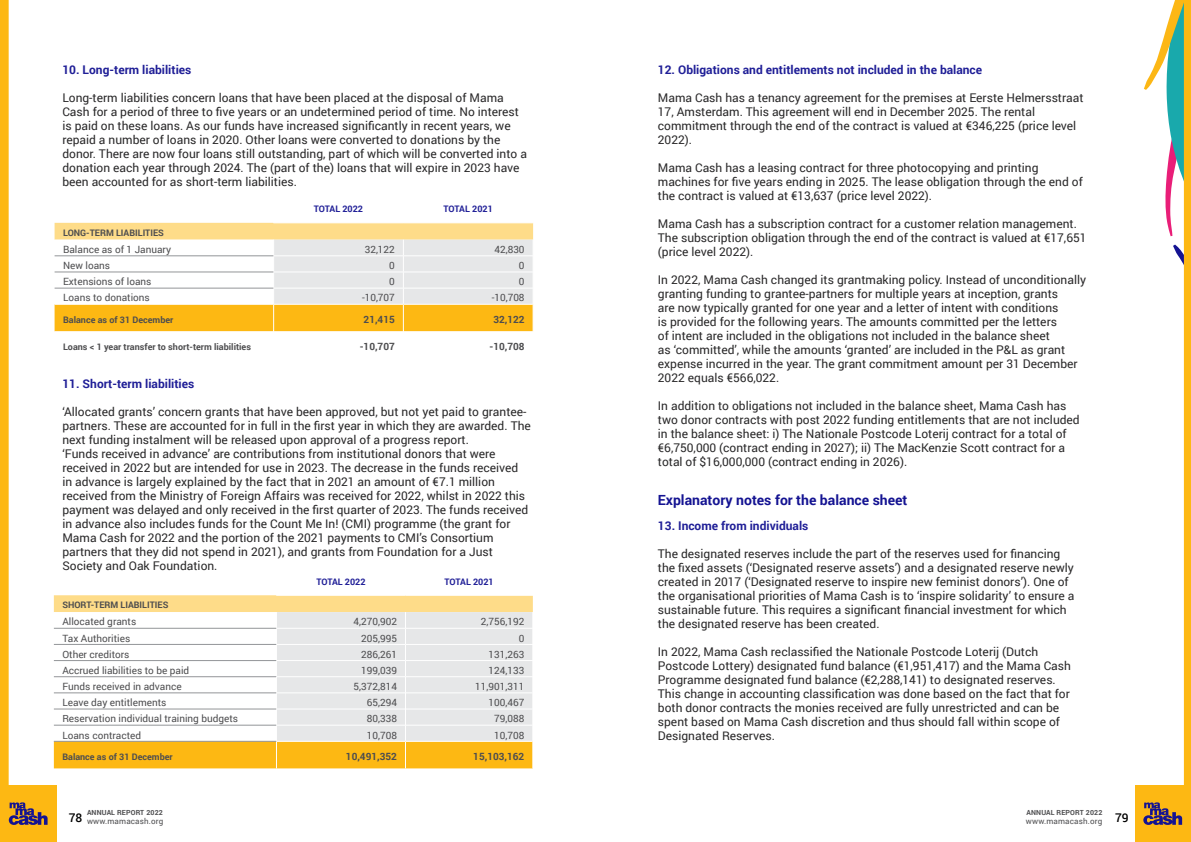
<style>
.page{position:relative;width:1191px;height:842px;background:#fff}
.page>*{position:absolute;margin:0;border:0;box-sizing:border-box;transform-origin:0 0}
.t1{font:700 14px "Roboto";color:#141392}
.t2{font:12px/14px "Roboto";color:#292829}
.t3{font:700 12px "Roboto";color:#201f97}
.t4{font:10px "Roboto";color:#4d4d4f}
.t5{font:700 10px "Roboto";color:#4d4d4f}
.t6{font:700 9px "Roboto";color:#4d4d4f}
.t7{font:700 9px "Roboto";color:#201f97}
.t8{font:8px "Roboto";letter-spacing:.02em;color:#4d4d4f}
.t9{font:700 7px "Roboto";letter-spacing:.02em;color:#4d4d4f}
</style>
<div class="page">
<svg style="left:1144px;top:0;width:39px;height:264px"></svg>
<svg style="left:55px;top:222px;width:479px;height:110px"></svg>
<svg style="left:54px;top:595px;width:479px;height:173px"></svg>
<hr style="left:54px;top:693px;width:222px;height:1px;background:#939598">
<hr style="left:54px;top:709px;width:222px;height:1px;background:#939598">
<hr style="left:54px;top:725px;width:222px;height:1px;background:#939598">
<hr style="left:54px;top:741px;width:222px;height:1px;background:#939598">
<div style="left:0;top:0;width:9px;height:842px;background:#fdb813"></div>
<div style="left:1183px;top:0;width:8px;height:842px;background:#fdb813"></div>
<div style="left:1135px;top:786px;width:55px;height:56px;background:#fdb813"></div>
<svg style="left:1143px;top:802px;width:39px;height:23px"></svg>
<div style="left:0;top:786px;width:56px;height:56px;background:#fdb813"></div>
<svg style="left:9px;top:802px;width:39px;height:23px"></svg>
<p class="t3" style="left:62px;top:61px;width:131px">10. Long-term liabilities</p>
<p class="t2" style="left:62px;top:91px;width:466px">Long-term liabilities concern loans that have been placed at the disposal of Mama Cash for a period of three to five years or an undetermined period of time. No interest is paid on these loans. As our funds have increased significantly in recent years, we repaid a number of loans in 2020. Other loans were converted to donations by the donor. There are now four loans still outstanding, part of which will be converted into a donation each year through 2024. The (part of the) loans that will expire in 2023 have been accounted for as short-term liabilities.</p>
<p class="t7" style="left:314px;top:203px;width:51px">TOTAL 2022</p>
<p class="t7" style="left:443px;top:203px;width:51px">TOTAL 2021</p>
<p class="t6" style="left:63px;top:226px;width:102px">LONG-TERM LIABILITIES</p>
<p class="t4" style="left:63px;top:242px;width:110px">Balance as of 1 January</p>
<p class="t4" style="left:365px;top:242px;width:32px">32,122</p>
<p class="t4" style="left:494px;top:242px;width:32px">42,830</p>
<p class="t4" style="left:63px;top:259px;width:49px">New loans</p>
<p class="t4" style="left:389px;top:259px;width:7px">0</p>
<p class="t4" style="left:519px;top:259px;width:7px">0</p>
<p class="t4" style="left:63px;top:275px;width:90px">Extensions of loans</p>
<p class="t4" style="left:389px;top:275px;width:7px">0</p>
<p class="t4" style="left:519px;top:275px;width:7px">0</p>
<p class="t4" style="left:63px;top:291px;width:88px">Loans to donations</p>
<p class="t4" style="left:362px;top:291px;width:34px">-10,707</p>
<p class="t4" style="left:492px;top:291px;width:34px">-10,708</p>
<p class="t6" style="left:63px;top:313px;width:112px">Balance as of 31 December</p>
<p class="t5" style="left:363px;top:312px;width:33px">21,415</p>
<p class="t5" style="left:493px;top:312px;width:33px">32,122</p>
<p class="t6" style="left:63px;top:340px;width:189px">Loans &lt; 1 year transfer to short-term liabilities</p>
<p class="t5" style="left:360px;top:340px;width:37px">-10,707</p>
<p class="t5" style="left:489px;top:340px;width:37px">-10,708</p>
<p class="t3" style="left:62px;top:375px;width:133px">11. Short-term liabilities</p>
<p class="t2" style="left:62px;top:404px;width:470px">‘Allocated grants’ concern grants that have been approved, but not yet paid to grantee&shy;partners. These are accounted for in full in the first year in which they are awarded. The next funding instalment will be released upon approval of a progress report.<br>‘Funds received in advance’ are contributions from institutional donors that were received in 2022 but are intended for use in 2023. The decrease in the funds received in advance is largely explained by the fact that in 2021 an amount of €7.1 million received from the Ministry of Foreign Affairs was received for 2022, whilst in 2022 this payment was delayed and only received in the first quarter of 2023. The funds received in advance also includes funds for the Count Me In! (CMI) programme (the grant for Mama Cash for 2022 and the portion of the 2021 payments to CMI’s Consortium partners that they did not spend in 2021), and grants from Foundation for a Just Society and Oak Foundation.</p>
<p class="t7" style="left:316px;top:575px;width:51px">TOTAL 2022</p>
<p class="t7" style="left:444px;top:575px;width:51px">TOTAL 2021</p>
<p class="t6" style="left:62px;top:599px;width:108px">SHORT-TERM LIABILITIES</p>
<p class="t4" style="left:62px;top:615px;width:75px">Allocated grants</p>
<p class="t4" style="left:353px;top:615px;width:45px">4,270,902</p>
<p class="t4" style="left:481px;top:615px;width:45px">2,756,192</p>
<p class="t4" style="left:62px;top:631px;width:69px">Tax Authorities</p>
<p class="t4" style="left:361px;top:631px;width:37px">205,995</p>
<p class="t4" style="left:519px;top:631px;width:7px">0</p>
<p class="t4" style="left:62px;top:647px;width:69px">Other creditors</p>
<p class="t4" style="left:361px;top:647px;width:37px">286,261</p>
<p class="t4" style="left:488px;top:647px;width:37px">131,263</p>
<p class="t4" style="left:62px;top:663px;width:128px">Accrued liabilities to be paid</p>
<p class="t4" style="left:361px;top:663px;width:37px">199,039</p>
<p class="t4" style="left:488px;top:663px;width:37px">124,133</p>
<p class="t4" style="left:62px;top:679px;width:121px">Funds received in advance</p>
<p class="t4" style="left:353px;top:679px;width:45px">5,372,814</p>
<p class="t4" style="left:475px;top:679px;width:50px">11,901,311</p>
<p class="t4" style="left:62px;top:696px;width:106px">Leave day entitlements</p>
<p class="t4" style="left:367px;top:696px;width:32px">65,294</p>
<p class="t4" style="left:488px;top:696px;width:37px">100,467</p>
<p class="t4" style="left:62px;top:712px;width:177px">Reservation individual training budgets</p>
<p class="t4" style="left:367px;top:712px;width:32px">80,338</p>
<p class="t4" style="left:494px;top:712px;width:32px">79,088</p>
<p class="t4" style="left:62px;top:728px;width:80px">Loans contracted</p>
<p class="t4" style="left:367px;top:728px;width:32px">10,708</p>
<p class="t4" style="left:494px;top:728px;width:32px">10,708</p>
<p class="t6" style="left:62px;top:750px;width:112px">Balance as of 31 December</p>
<p class="t5" style="left:346px;top:749px;width:53px">10,491,352</p>
<p class="t5" style="left:473px;top:749px;width:53px">15,103,162</p>
<p class="t3" style="left:658px;top:62px;width:326px">12. Obligations and entitlements not included in the balance</p>
<p class="t2" style="left:658px;top:91px;width:427px">Mama Cash has a tenancy agreement for the premises at Eerste Helmersstraat 17, Amsterdam. This agreement will end in December 2025. The rental commitment through the end of the contract is valued at €346,225 (price level 2022).</p>
<p class="t2" style="left:658px;top:161px;width:426px">Mama Cash has a leasing contract for three photocopying and printing machines for five years ending in 2025. The lease obligation through the end of the contract is valued at €13,637 (price level 2022).</p>
<p class="t2" style="left:658px;top:217px;width:430px">Mama Cash has a subscription contract for a customer relation management.<br>The subscription obligation through the end of the contract is valued at €17,651 (price level 2022).</p>
<p class="t2" style="left:658px;top:273px;width:430px">In 2022, Mama Cash changed its grantmaking policy. Instead of unconditionally granting funding to grantee-partners for multiple years at inception, grants<br>are now typically granted for one year and a letter of intent with conditions<br>is provided for the following years. The amounts committed per the letters<br>of intent are included in the obligations not included in the balance sheet<br>as ‘committed’, while the amounts ‘granted’ are included in the P&amp;L as grant expense incurred in the year. The grant commitment amount per 31 December 2022 equals €566,022.</p>
<p class="t2" style="left:658px;top:399px;width:423px">In addition to obligations not included in the balance sheet, Mama Cash has two donor contracts with post 2022 funding entitlements that are not included in the balance sheet: i) The Nationale Postcode Loterij contract for a total of €6,750,000 (contract ending in 2027); ii) The MacKenzie Scott contract for a total of $16,000,000 (contract ending in 2026).</p>
<p class="t1" style="left:658px;top:490px;width:251px">Explanatory notes for the balance sheet</p>
<p class="t3" style="left:658px;top:517px;width:152px">13. Income from individuals</p>
<p class="t2" style="left:658px;top:546px;width:418px">The designated reserves include the part of the reserves used for financing the fixed assets (‘Designated reserve assets’) and a designated reserve newly created in 2017 (‘Designated reserve to inspire new feminist donors’). One of the organisational priorities of Mama Cash is to ‘inspire solidarity’ to ensure a sustainable future. This requires a significant financial investment for which the designated reserve has been created.</p>
<p class="t2" style="left:658px;top:644px;width:414px">In 2022, Mama Cash reclassified the Nationale Postcode Loterij (Dutch Postcode Lottery) designated fund balance (€1,951,417) and the Mama Cash Programme designated fund balance (€2,288,141) to designated reserves.<br>This change in accounting classification was done based on the fact that for both donor contracts the monies received are fully unrestricted and can be spent based on Mama Cash discretion and thus should fall within scope of Designated Reserves.</p>
<p class="t9" style="left:87px;top:807px;width:77px">ANNUAL REPORT 2022</p>
<p class="t9" style="left:1026px;top:807px;width:77px">ANNUAL REPORT 2022</p>
<p class="t8" style="left:1026px;top:816px;width:104px">www.mamacash.org <sup>79</sup></p>
<p class="t8" style="left:69px;top:816px;width:96px"><sup>78</sup> www.mamacash.org</p>
</div>
